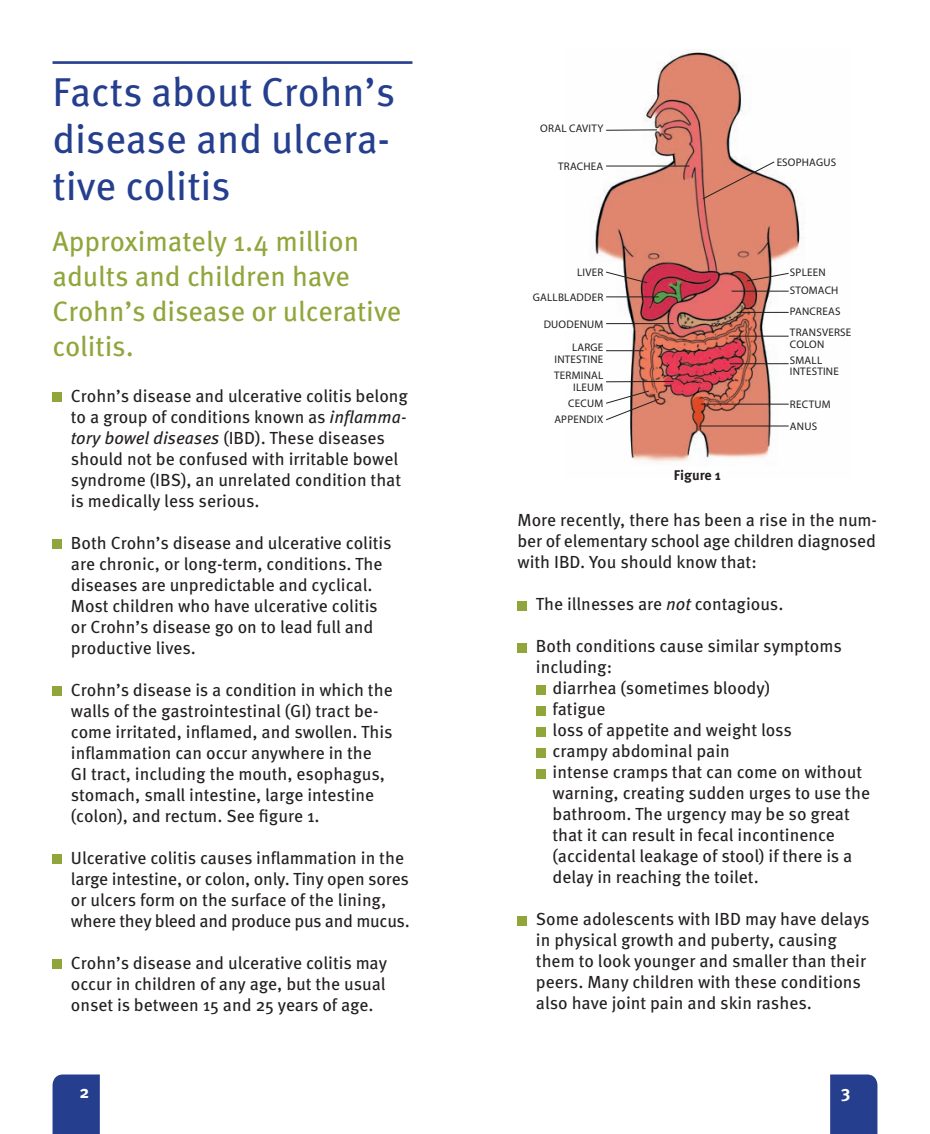
<style>
.page{position:relative;width:930px;height:1134px;background:#fff}
.page>*{position:absolute;margin:0;border:0;box-sizing:border-box;transform-origin:0 0}
.t1{font:40.25px/47.2px "Meta Pro";color:#253f8e}
.t2{font:28px/35px "Meta Pro";color:#90a63b}
.t3{font:17.5px/21px "Meta Pro";color:#231f20}
.t4{font:700 17.5px "Meta Pro";color:#fff}
.t5{font:700 14px "Meta Pro";color:#231f20}
.t6{font:11.03px/16.1px "Myriad Pro";letter-spacing:.02em;color:#231f20}
.s1{font-style:italic}
</style>
<div class="page">
<div style="left:830px;top:1074px;width:47px;height:60px;background:#253f8e"></div>
<hr style="left:52px;top:61px;width:360px;height:3px;background:#253f8e">
<div style="left:52px;top:539px;width:10px;height:10px;background:#90a63b"></div>
<div style="left:52px;top:686px;width:10px;height:10px;background:#90a63b"></div>
<div style="left:52px;top:854px;width:10px;height:10px;background:#90a63b"></div>
<div style="left:52px;top:392px;width:10px;height:10px;background:#90a63b"></div>
<div style="left:52px;top:959px;width:10px;height:10px;background:#90a63b"></div>
<div style="left:52px;top:1074px;width:48px;height:60px;background:#253f8e"></div>
<div style="left:517px;top:916px;width:10px;height:9px;background:#90a63b"></div>
<div style="left:517px;top:643px;width:10px;height:9px;background:#90a63b"></div>
<div style="left:517px;top:601px;width:10px;height:9px;background:#90a63b"></div>
<div style="left:536px;top:685px;width:9px;height:9px;background:#90a63b"></div>
<div style="left:536px;top:706px;width:9px;height:9px;background:#90a63b"></div>
<div style="left:536px;top:748px;width:9px;height:9px;background:#90a63b"></div>
<div style="left:536px;top:769px;width:9px;height:9px;background:#90a63b"></div>
<div style="left:536px;top:727px;width:9px;height:9px;background:#90a63b"></div>
<img style="left:595px;top:49px;width:210px;height:414px">
<hr style="left:606px;top:130px;width:51px;height:1px;background:#231f20">
<svg style="left:702px;top:161px;width:72px;height:38px;background:#d38c7a"></svg>
<svg style="left:605px;top:272px;width:42px;height:11px"></svg>
<hr style="left:606px;top:297px;width:52px;height:1px;background:#231f20">
<hr style="left:606px;top:323px;width:67px;height:1px;background:#231f20">
<hr style="left:606px;top:350px;width:37px;height:1px;background:#231f20">
<hr style="left:606px;top:381px;width:67px;height:1px;background:#231f20">
<svg style="left:605px;top:391px;width:54px;height:29px"></svg>
<svg style="left:746px;top:273px;width:43px;height:9px"></svg>
<hr style="left:731px;top:291px;width:57px;height:1px;background:#231f20">
<hr style="left:736px;top:312px;width:52px;height:1px;background:#231f20">
<hr style="left:728px;top:336px;width:60px;height:1px;background:#231f20">
<hr style="left:700px;top:404px;width:88px;height:1px;background:#231f20">
<hr style="left:699px;top:426px;width:89px;height:1px;background:#231f20">
<hr style="left:729px;top:363px;width:59px;height:1px;background:#231f20">
<hr style="left:606px;top:166px;width:83px;height:1px;background:#231f20">
<h1 class="t1" style="left:52px;top:72px;width:344px">Facts about Crohn’s disease and ulcera&shy;tive colitis</h1>
<h2 class="t2" style="left:52px;top:227px;width:350px">Approximately 1.4 million adults and children have<br>Crohn’s disease or ulcerative colitis.</h2>
<p class="t3" style="left:71px;top:387px;width:338px">Crohn’s disease and ulcerative colitis belong to a group of conditions known as <span class="s1">inflamma&shy;tory bowel diseases</span> (IBD). These diseases should not be confused with irritable bowel syndrome (IBS), an unrelated condition that is medically less serious.</p>
<p class="t3" style="left:71px;top:534px;width:322px">Both Crohn’s disease and ulcerative colitis are chronic, or long-term, conditions. The diseases are unpredictable and cyclical.<br>Most children who have ulcerative colitis or Crohn’s disease go on to lead full and productive lives.</p>
<p class="t3" style="left:71px;top:681px;width:323px">Crohn’s disease is a condition in which the walls of the gastrointestinal (GI) tract be&shy;come irritated, inflamed, and swollen. This inflammation can occur anywhere in the<br>GI tract, including the mouth, esophagus, stomach, small intestine, large intestine (colon), and rectum. See figure 1.</p>
<p class="t3" style="left:71px;top:849px;width:340px">Ulcerative colitis causes inflammation in the large intestine, or colon, only. Tiny open sores or ulcers form on the surface of the lining, where they bleed and produce pus and mucus.</p>
<p class="t3" style="left:71px;top:954px;width:317px;text-align:justify">Crohn’s disease and ulcerative colitis may occur in children of any age, but the usual onset is between 15 and 25 years of age.</p>
<p class="t4" style="left:79px;top:1086px;width:11px">2</p>
<p class="t6" style="left:540px;top:121px;width:65px">ORAL CAVITY</p>
<p class="t6" style="left:558px;top:159px;width:47px">TRACHEA</p>
<p class="t6" style="left:577px;top:265px;width:28px">LIVER</p>
<p class="t6" style="left:532px;top:290px;width:72px">GALLBLADDER</p>
<p class="t6" style="left:543px;top:313px;width:61px;line-height:23.3px;text-align:right">DUODENUM<br>LARGE</p>
<p class="t6" style="left:554px;top:352px;width:51px">INTESTINE<br>TERMINAL</p>
<p class="t6" style="left:554px;top:380px;width:51px;text-align:right">ILEUM<br>CECUM<br>APPENDIX</p>
<p class="t5" style="left:673px;top:471px;width:48px">Figure 1</p>
<p class="t6" style="left:776px;top:155px;width:61px">ESOPHAGUS</p>
<p class="t6" style="left:789px;top:264px;width:50px;line-height:18.6px">SPLEEN<br>STOMACH</p>
<p class="t6" style="left:789px;top:302px;width:63px;line-height:20.3px">PANCREAS<br>TRANSVERSE</p>
<p class="t6" style="left:789px;top:337px;width:36px">COLON<br>SMALL</p>
<p class="t6" style="left:789px;top:365px;width:50px">INTESTINE</p>
<p class="t6" style="left:789px;top:394px;width:42px;line-height:22.1px">RECTUM<br>ANUS</p>
<p class="t3" style="left:517px;top:512px;width:361px;text-align:justify">More recently, there has been a rise in the num&shy;ber of elementary school age children diagnosed with IBD. You should know that:</p>
<p class="t3" style="left:535px;top:596px;width:249px">The illnesses are <span class="s1">not</span> contagious.</p>
<p class="t3" style="left:535px;top:638px;width:307px">Both conditions cause similar symptoms</p>
<p class="t3" style="left:535px;top:659px;width:78px">including:</p>
<p class="t3" style="left:552px;top:680px;width:219px">diarrhea (sometimes bloody)</p>
<p class="t3" style="left:552px;top:701px;width:55px">fatigue</p>
<p class="t3" style="left:552px;top:722px;width:241px">loss of appetite and weight loss</p>
<p class="t3" style="left:552px;top:743px;width:179px">crampy abdominal pain</p>
<p class="t3" style="left:552px;top:764px;width:311px">intense cramps that can come on without</p>
<p class="t3" style="left:552px;top:785px;width:319px">warning, creating sudden urges to use the</p>
<p class="t3" style="left:552px;top:806px;width:299px">bathroom. The urgency may be so great</p>
<p class="t3" style="left:552px;top:827px;width:284px">that it can result in fecal incontinence</p>
<p class="t3" style="left:552px;top:848px;width:301px">(accidental leakage of stool) if there is a</p>
<p class="t3" style="left:552px;top:869px;width:208px">delay in reaching the toilet.</p>
<p class="t3" style="left:535px;top:911px;width:335px">Some adolescents with IBD may have delays in physical growth and puberty, causing them to look younger and smaller than their peers. Many children with these conditions also have joint pain and skin rashes.</p>
<p class="t4" style="left:840px;top:1086px;width:11px">3</p>
</div>
